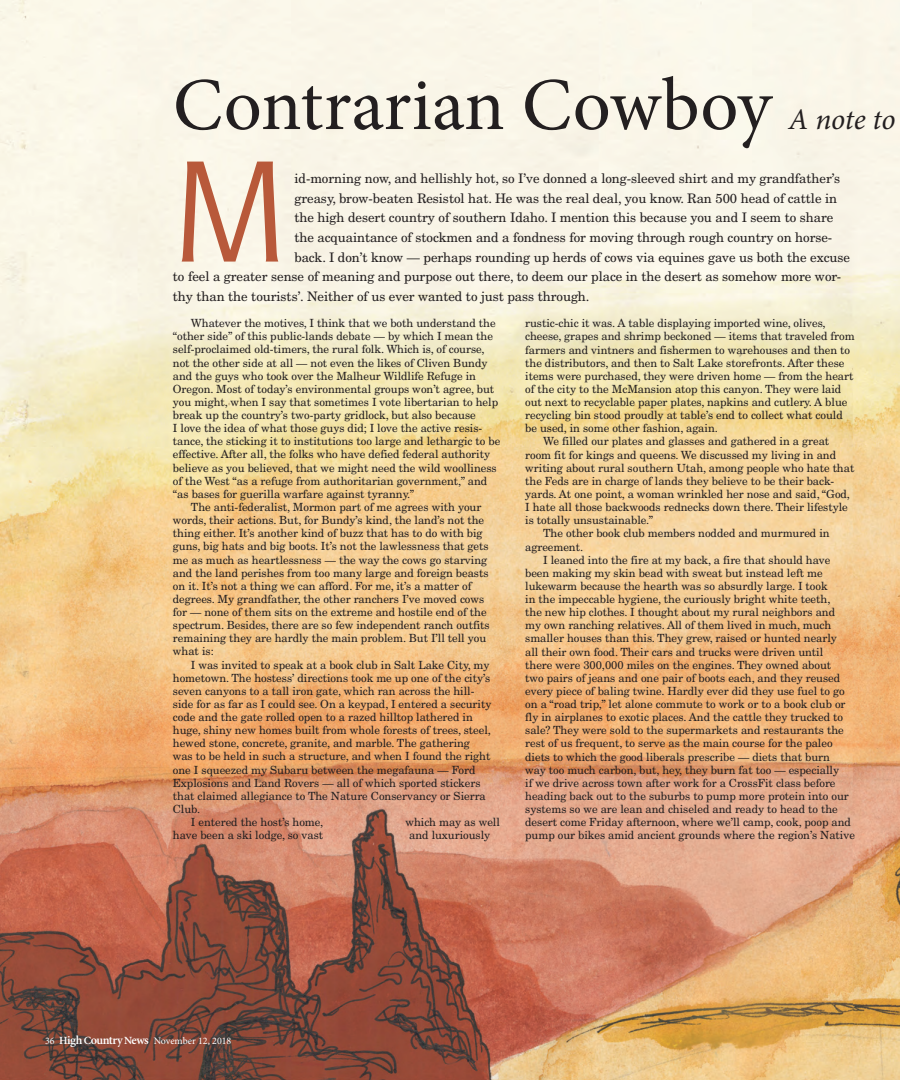
<style>
.page{position:relative;width:900px;height:1080px;background:#fff}
.page>*{position:absolute;margin:0;border:0;box-sizing:border-box;transform-origin:0 0}
.t1{font:149.88px "ITC Quay Sans";color:#b8593a}
.t2{font:74.75px "Minion Pro";color:#231f20}
.t3{font:italic 30px "Minion Pro";letter-spacing:-.01em;color:#231f20}
.t4{font:13.12px "New Century Schlbk";letter-spacing:-.005em;color:#231f20}
.t5{font:11.25px "New Century Schlbk";letter-spacing:-.005em;color:#231f20}
.t6{font:10px "Minion Pro";color:#fff}
.s1{font-weight:600;font-size:11px}
.s2{font-weight:600;font-size:12.25px}
</style>
<div class="page">
<img style="left:0;top:0;width:900px;height:1080px">
<p class="t2" style="left:173px;top:55px;width:600px">Contrarian Cowboy</p>
<p class="t3" style="left:789px;top:99px;width:109px">A note to</p>
<p class="t1" style="left:173px;top:130px;width:116px">M</p>
<p class="t4" style="left:295px;top:170px;width:547px">id-morning now, and hellishly hot, so I’ve donned a long-sleeved shirt and my grandfather’s</p>
<p class="t4" style="left:295px;top:190px;width:544px">greasy, brow-beaten Resistol hat. He was the real deal, you know. Ran 500 head of cattle in</p>
<p class="t4" style="left:295px;top:210px;width:540px">the high desert country of southern Idaho. I mention this because you and I seem to share</p>
<p class="t4" style="left:295px;top:229px;width:539px">the acquaintance of stockmen and a fondness for moving through rough country on horse-</p>
<p class="t4" style="left:295px;top:249px;width:557px">back. I don’t know — perhaps rounding up herds of cows via equines gave us both the excuse</p>
<p class="t4" style="left:173px;top:269px;width:670px">to feel a greater sense of meaning and purpose out there, to deem our place in the desert as somehow more wor-</p>
<p class="t4" style="left:173px;top:288px;width:418px">thy than the tourists’. Neither of us ever wanted to just pass through.</p>
<p class="t5" style="left:191px;top:316px;width:306px">Whatever the motives, I think that we both understand the</p>
<p class="t5" style="left:173px;top:329px;width:322px">“other side” of this public-lands debate — by which I mean the</p>
<p class="t5" style="left:173px;top:343px;width:313px">self-proclaimed old-timers, the rural folk. Which is, of course,</p>
<p class="t5" style="left:173px;top:356px;width:316px">not the other side at all — not even the likes of Cliven Bundy</p>
<p class="t5" style="left:173px;top:369px;width:305px">and the guys who took over the Malheur Wildlife Refuge in</p>
<p class="t5" style="left:173px;top:382px;width:323px">Oregon. Most of today’s environmental groups won’t agree, but</p>
<p class="t5" style="left:173px;top:395px;width:327px">you might, when I say that sometimes I vote libertarian to help</p>
<p class="t5" style="left:173px;top:408px;width:304px">break up the country’s two-party gridlock, but also because</p>
<p class="t5" style="left:173px;top:421px;width:311px">I love the idea of what those guys did; I love the active resis-</p>
<p class="t5" style="left:173px;top:434px;width:329px">tance, the sticking it to institutions too large and lethargic to be</p>
<p class="t5" style="left:173px;top:448px;width:319px">effective. After all, the folks who have defied federal authority</p>
<p class="t5" style="left:173px;top:461px;width:325px">believe as you believed, that we might need the wild woolliness</p>
<p class="t5" style="left:173px;top:474px;width:316px">of the West “as a refuge from authoritarian government,” and</p>
<p class="t5" style="left:173px;top:487px;width:243px">“as bases for guerilla warfare against tyranny.”</p>
<p class="t5" style="left:191px;top:500px;width:292px">The anti-federalist, Mormon part of me agrees with your</p>
<p class="t5" style="left:173px;top:513px;width:313px">words, their actions. But, for Bundy’s kind, the land’s not the</p>
<p class="t5" style="left:173px;top:526px;width:311px">thing either. It’s another kind of buzz that has to do with big</p>
<p class="t5" style="left:173px;top:540px;width:317px">guns, big hats and big boots. It’s not the lawlessness that gets</p>
<p class="t5" style="left:173px;top:553px;width:316px">me as much as heartlessness — the way the cows go starving</p>
<p class="t5" style="left:173px;top:566px;width:317px">and the land perishes from too many large and foreign beasts</p>
<p class="t5" style="left:173px;top:579px;width:300px">on it. It’s not a thing we can afford. For me, it’s a matter of</p>
<p class="t5" style="left:173px;top:592px;width:313px">degrees. My grandfather, the other ranchers I’ve moved cows</p>
<p class="t5" style="left:173px;top:605px;width:315px">for — none of them sits on the extreme and hostile end of the</p>
<p class="t5" style="left:173px;top:618px;width:318px">spectrum. Besides, there are so few independent ranch outfits</p>
<p class="t5" style="left:173px;top:631px;width:315px">remaining they are hardly the main problem. But I’ll tell you</p>
<p class="t5" style="left:173px;top:645px;width:42px">what is:</p>
<p class="t5" style="left:191px;top:658px;width:300px">I was invited to speak at a book club in Salt Lake City, my</p>
<p class="t5" style="left:173px;top:671px;width:319px">hometown. The hostess’ directions took me up one of the city’s</p>
<p class="t5" style="left:173px;top:684px;width:303px">seven canyons to a tall iron gate, which ran across the hill-</p>
<p class="t5" style="left:173px;top:697px;width:320px">side for as far as I could see. On a keypad, I entered a security</p>
<p class="t5" style="left:173px;top:710px;width:302px">code and the gate rolled open to a razed hilltop lathered in</p>
<p class="t5" style="left:173px;top:723px;width:320px">huge, shiny new homes built from whole forests of trees, steel,</p>
<p class="t5" style="left:173px;top:736px;width:299px">hewed stone, concrete, granite, and marble. The gathering</p>
<p class="t5" style="left:173px;top:750px;width:319px">was to be held in such a structure, and when I found the right</p>
<p class="t5" style="left:173px;top:763px;width:304px">one I squeezed my Subaru between the megafauna — Ford</p>
<p class="t5" style="left:173px;top:776px;width:309px">Explosions and Land Rovers — all of which sported stickers</p>
<p class="t5" style="left:173px;top:789px;width:314px">that claimed allegiance to The Nature Conservancy or Sierra</p>
<p class="t5" style="left:173px;top:802px;width:29px">Club.</p>
<p class="t5" style="left:191px;top:815px;width:134px">I entered the host’s home,</p>
<p class="t5" style="left:405px;top:815px;width:96px">which may as well</p>
<p class="t5" style="left:173px;top:828px;width:152px">have been a ski lodge, so vast</p>
<p class="t5" style="left:409px;top:828px;width:83px">and luxuriously</p>
<p class="t5" style="left:525px;top:316px;width:302px">rustic-chic it was. A table displaying imported wine, olives,</p>
<p class="t5" style="left:525px;top:330px;width:331px">cheese, grapes and shrimp beckoned — items that traveled from</p>
<p class="t5" style="left:525px;top:343px;width:327px">farmers and vintners and fishermen to warehouses and then to</p>
<p class="t5" style="left:525px;top:356px;width:321px">the distributors, and then to Salt Lake storefronts. After these</p>
<p class="t5" style="left:525px;top:369px;width:330px">items were purchased, they were driven home — from the heart</p>
<p class="t5" style="left:525px;top:382px;width:318px">of the city to the McMansion atop this canyon. They were laid</p>
<p class="t5" style="left:525px;top:395px;width:324px">out next to recyclable paper plates, napkins and cutlery. A blue</p>
<p class="t5" style="left:525px;top:408px;width:319px">recycling bin stood proudly at table’s end to collect what could</p>
<p class="t5" style="left:525px;top:422px;width:194px">be used, in some other fashion, again.</p>
<p class="t5" style="left:543px;top:435px;width:288px">We filled our plates and glasses and gathered in a great</p>
<p class="t5" style="left:525px;top:448px;width:312px">room fit for kings and queens. We discussed my living in and</p>
<p class="t5" style="left:525px;top:461px;width:331px">writing about rural southern Utah, among people who hate that</p>
<p class="t5" style="left:525px;top:474px;width:311px">the Feds are in charge of lands they believe to be their back-</p>
<p class="t5" style="left:525px;top:487px;width:326px">yards. At one point, a woman wrinkled her nose and said, “God,</p>
<p class="t5" style="left:525px;top:500px;width:324px">I hate all those backwoods rednecks down there. Their lifestyle</p>
<p class="t5" style="left:525px;top:513px;width:130px">is totally unsustainable.”</p>
<p class="t5" style="left:543px;top:527px;width:288px">The other book club members nodded and murmured in</p>
<p class="t5" style="left:525px;top:540px;width:60px">agreement.</p>
<p class="t5" style="left:543px;top:553px;width:289px">I leaned into the fire at my back, a fire that should have</p>
<p class="t5" style="left:525px;top:566px;width:299px">been making my skin bead with sweat but instead left me</p>
<p class="t5" style="left:525px;top:579px;width:304px">lukewarm because the hearth was so absurdly large. I took</p>
<p class="t5" style="left:525px;top:592px;width:307px">in the impeccable hygiene, the curiously bright white teeth,</p>
<p class="t5" style="left:525px;top:605px;width:311px">the new hip clothes. I thought about my rural neighbors and</p>
<p class="t5" style="left:525px;top:618px;width:308px">my own ranching relatives. All of them lived in much, much</p>
<p class="t5" style="left:525px;top:632px;width:313px">smaller houses than this. They grew, raised or hunted nearly</p>
<p class="t5" style="left:525px;top:645px;width:300px">all their own food. Their cars and trucks were driven until</p>
<p class="t5" style="left:525px;top:658px;width:308px">there were 300,000 miles on the engines. They owned about</p>
<p class="t5" style="left:525px;top:671px;width:317px">two pairs of jeans and one pair of boots each, and they reused</p>
<p class="t5" style="left:525px;top:684px;width:321px">every piece of baling twine. Hardly ever did they use fuel to go</p>
<p class="t5" style="left:525px;top:697px;width:322px">on a “road trip,” let alone commute to work or to a book club or</p>
<p class="t5" style="left:525px;top:710px;width:319px">fly in airplanes to exotic places. And the cattle they trucked to</p>
<p class="t5" style="left:525px;top:723px;width:320px">sale? They were sold to the supermarkets and restaurants the</p>
<p class="t5" style="left:525px;top:737px;width:309px">rest of us frequent, to serve as the main course for the paleo</p>
<p class="t5" style="left:525px;top:750px;width:306px">diets to which the good liberals prescribe — diets that burn</p>
<p class="t5" style="left:525px;top:763px;width:315px">way too much carbon, but, hey, they burn fat too — especially</p>
<p class="t5" style="left:525px;top:776px;width:312px">if we drive across town after work for a CrossFit class before</p>
<p class="t5" style="left:525px;top:789px;width:325px">heading back out to the suburbs to pump more protein into our</p>
<p class="t5" style="left:525px;top:802px;width:314px">systems so we are lean and chiseled and ready to head to the</p>
<p class="t5" style="left:525px;top:815px;width:327px">desert come Friday afternoon, where we’ll camp, cook, poop and</p>
<p class="t5" style="left:525px;top:828px;width:331px">pump our bikes amid ancient grounds where the region’s Native</p>
<p class="t6" style="left:45px;top:1034px;width:188px">36 <span class="s1">H</span><span class="s2">igh</span><span class="s1">C</span><span class="s2">ountry</span><span class="s1">N</span><span class="s2">ews</span> November 12, 2018</p>
</div>
